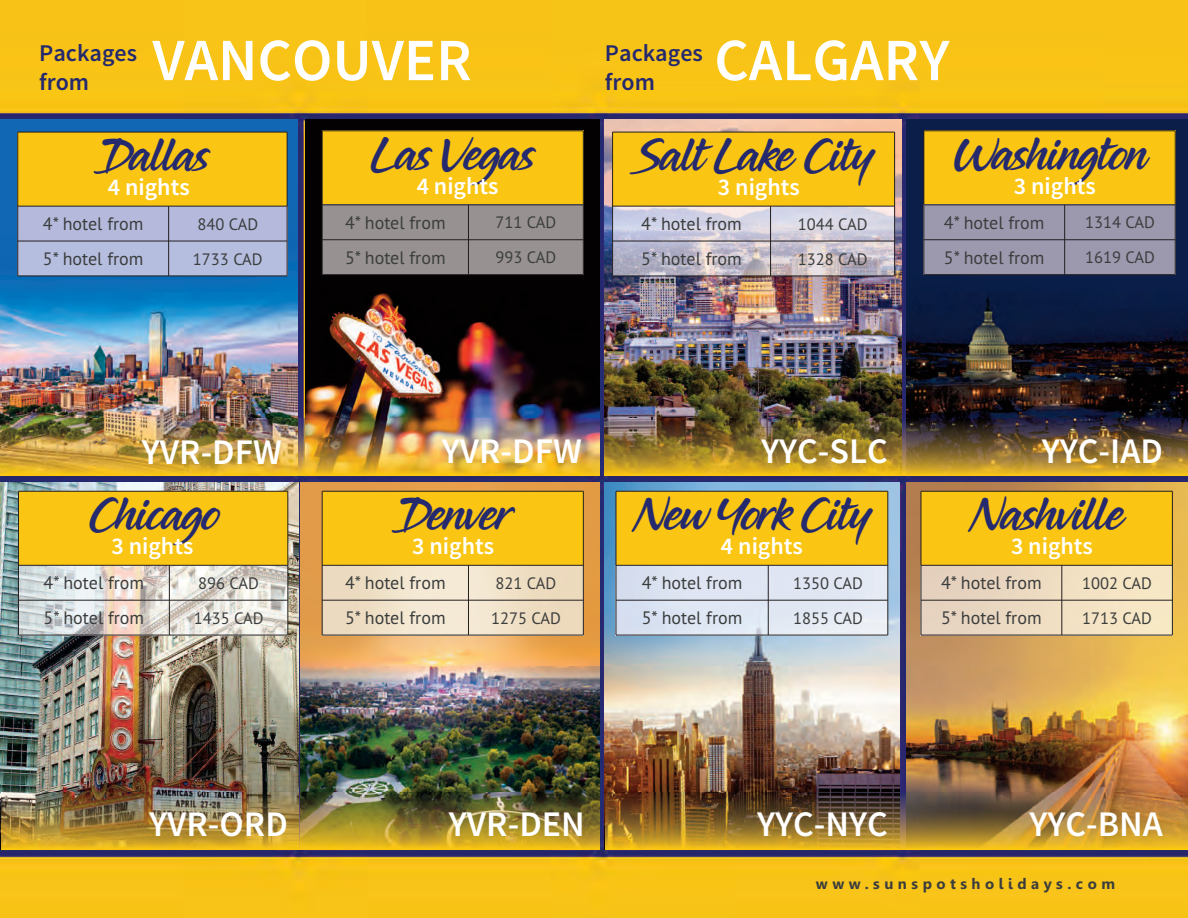
<style>
.page{position:relative;width:1188px;height:918px;background:#fff}
.page>*{position:absolute;margin:0;border:0;box-sizing:border-box;transform-origin:0 0}
.t1{font:60px "Falling Sky";color:#fff}
.t2{font:45px "Midnight Drive";letter-spacing:-.025em;color:#25296e}
.t3{font:36px "Falling Sky";color:#fff}
.t4{font:24px "Falling Sky";color:#fff}
.t5{font:24px/28.8px "Falling Sky";color:#25296e}
.t6{font:18px "PT Sans";color:#3b3d3d}
.t7{font:16.5px "PT Sans";color:#3b3d3d}
.t8{font:700 15px "Gisha";letter-spacing:.3em;color:#3b3d3d}
</style>
<div class="page">
<img style="left:0;top:0;width:1188px;height:918px">
<img style="left:0;top:482px;width:298px;height:367px">
<img style="left:0;top:120px;width:298px;height:299px">
<img style="left:300px;top:482px;width:300px;height:368px">
<img style="left:305px;top:120px;width:294px;height:299px">
<img style="left:605px;top:120px;width:297px;height:299px">
<img style="left:605px;top:483px;width:295px;height:310px">
<img style="left:907px;top:120px;width:281px;height:299px">
<img style="left:906px;top:483px;width:282px;height:367px">
<div style="left:18px;top:132px;width:269px;height:74px;background:#fac613"></div>
<div style="left:19px;top:207px;width:268px;height:69px;background:#b5badd"></div>
<hr style="left:18px;top:132px;width:1px;height:144px;background:#231f20">
<hr style="left:168px;top:206px;width:1px;height:70px;background:#231f20">
<hr style="left:287px;top:132px;width:1px;height:144px;background:#231f20">
<hr style="left:18px;top:132px;width:269px;height:1px;background:#231f20">
<hr style="left:18px;top:206px;width:269px;height:1px;background:#231f20">
<hr style="left:18px;top:241px;width:269px;height:1px;background:#231f20">
<hr style="left:18px;top:276px;width:269px;height:1px;background:#231f20">
<div style="left:322px;top:131px;width:261px;height:74px;background:#fac613"></div>
<div style="left:323px;top:206px;width:260px;height:68px;background:#979191"></div>
<hr style="left:322px;top:131px;width:1px;height:144px;background:#231f20">
<hr style="left:468px;top:205px;width:1px;height:70px;background:#231f20">
<hr style="left:583px;top:131px;width:1px;height:144px;background:#231f20">
<hr style="left:322px;top:131px;width:261px;height:1px;background:#231f20">
<hr style="left:322px;top:205px;width:261px;height:1px;background:#231f20">
<hr style="left:322px;top:239px;width:261px;height:1px;background:#231f20">
<hr style="left:322px;top:274px;width:261px;height:1px;background:#231f20">
<div style="left:613px;top:132px;width:282px;height:74px;background:#fac613"></div>
<img style="left:613px;top:207px;width:281px;height:69px">
<hr style="left:612px;top:132px;width:1px;height:144px;background:#231f20">
<hr style="left:770px;top:206px;width:1px;height:70px;background:#231f20">
<hr style="left:894px;top:132px;width:1px;height:144px;background:#231f20">
<hr style="left:613px;top:132px;width:282px;height:1px;background:#231f20">
<hr style="left:613px;top:206px;width:282px;height:1px;background:#231f20">
<hr style="left:613px;top:241px;width:282px;height:1px;background:#231f20">
<hr style="left:613px;top:276px;width:282px;height:1px;background:#231f20">
<div style="left:924px;top:131px;width:251px;height:74px;background:#fac613"></div>
<div style="left:925px;top:206px;width:250px;height:68px;background:#9c99af"></div>
<hr style="left:924px;top:131px;width:1px;height:144px;background:#231f20">
<hr style="left:1064px;top:205px;width:1px;height:70px;background:#231f20">
<hr style="left:1175px;top:131px;width:1px;height:144px;background:#231f20">
<hr style="left:924px;top:131px;width:251px;height:1px;background:#231f20">
<hr style="left:924px;top:205px;width:251px;height:1px;background:#231f20">
<hr style="left:924px;top:239px;width:251px;height:1px;background:#231f20">
<hr style="left:924px;top:274px;width:251px;height:1px;background:#231f20">
<div style="left:921px;top:491px;width:251px;height:74px;background:#fac613"></div>
<img style="left:922px;top:566px;width:250px;height:69px">
<hr style="left:921px;top:491px;width:1px;height:144px;background:#231f20">
<hr style="left:1062px;top:565px;width:1px;height:70px;background:#231f20">
<hr style="left:1172px;top:491px;width:1px;height:144px;background:#231f20">
<hr style="left:921px;top:491px;width:251px;height:1px;background:#231f20">
<hr style="left:921px;top:565px;width:251px;height:1px;background:#231f20">
<hr style="left:921px;top:600px;width:251px;height:1px;background:#231f20">
<hr style="left:921px;top:635px;width:251px;height:1px;background:#231f20">
<div style="left:616px;top:491px;width:272px;height:74px;background:#fac613"></div>
<img style="left:617px;top:566px;width:271px;height:69px">
<hr style="left:616px;top:491px;width:1px;height:144px;background:#231f20">
<hr style="left:768px;top:565px;width:1px;height:70px;background:#231f20">
<hr style="left:888px;top:491px;width:1px;height:144px;background:#231f20">
<hr style="left:616px;top:491px;width:272px;height:1px;background:#231f20">
<hr style="left:616px;top:565px;width:272px;height:1px;background:#231f20">
<hr style="left:616px;top:600px;width:272px;height:1px;background:#231f20">
<hr style="left:616px;top:635px;width:272px;height:1px;background:#231f20">
<div style="left:322px;top:491px;width:261px;height:74px;background:#fac613"></div>
<img style="left:323px;top:566px;width:260px;height:69px">
<hr style="left:322px;top:491px;width:1px;height:144px;background:#231f20">
<hr style="left:468px;top:565px;width:1px;height:70px;background:#231f20">
<hr style="left:583px;top:491px;width:1px;height:144px;background:#231f20">
<hr style="left:322px;top:491px;width:261px;height:1px;background:#231f20">
<hr style="left:322px;top:565px;width:261px;height:1px;background:#231f20">
<hr style="left:322px;top:600px;width:261px;height:1px;background:#231f20">
<hr style="left:322px;top:635px;width:261px;height:1px;background:#231f20">
<div style="left:18px;top:491px;width:270px;height:74px;background:#fac613"></div>
<img style="left:19px;top:566px;width:269px;height:69px">
<hr style="left:18px;top:491px;width:1px;height:144px;background:#231f20">
<hr style="left:169px;top:565px;width:1px;height:70px;background:#231f20">
<hr style="left:288px;top:491px;width:1px;height:144px;background:#231f20">
<hr style="left:18px;top:491px;width:270px;height:1px;background:#231f20">
<hr style="left:18px;top:565px;width:270px;height:1px;background:#231f20">
<hr style="left:18px;top:600px;width:270px;height:1px;background:#231f20">
<hr style="left:18px;top:635px;width:270px;height:1px;background:#231f20">
<img style="left:605px;top:793px;width:583px;height:56px">
<img style="left:1px;top:793px;width:598px;height:56px">
<img style="left:0;top:419px;width:599px;height:56px">
<img style="left:605px;top:419px;width:583px;height:57px">
<h3 class="t5" style="left:39px;top:41px;width:99px">Packages from</h3>
<h3 class="t5" style="left:605px;top:41px;width:99px">Packages from</h3>
<h1 class="t1" style="left:714px;top:38px;width:237px">CALGARY</h1>
<h1 class="t1" style="left:152px;top:38px;width:321px">VANCOUVER</h1>
<h2 class="t2" style="left:96px;top:128px;width:116px">Dallas</h2>
<h3 class="t4" style="left:108px;top:178px;width:83px">4 nights</h3>
<p class="t6" style="left:43px;top:212px;width:102px">4* hotel from</p>
<p class="t7" style="left:197px;top:213px;width:62px">840 CAD</p>
<p class="t6" style="left:43px;top:247px;width:102px">5* hotel from</p>
<p class="t7" style="left:193px;top:248px;width:71px">1733 CAD</p>
<h2 class="t2" style="left:371px;top:127px;width:167px">Las Vegas</h2>
<p class="t6" style="left:345px;top:211px;width:102px">4* hotel from</p>
<p class="t7" style="left:496px;top:212px;width:62px">711 CAD</p>
<p class="t6" style="left:345px;top:246px;width:102px">5* hotel from</p>
<p class="t7" style="left:496px;top:247px;width:62px">993 CAD</p>
<h3 class="t4" style="left:417px;top:177px;width:83px">4 nights</h3>
<h2 class="t2" style="left:634px;top:128px;width:241px">Salt Lake City</h2>
<p class="t6" style="left:641px;top:212px;width:102px">4* hotel from</p>
<p class="t7" style="left:798px;top:213px;width:71px">1044 CAD</p>
<p class="t6" style="left:641px;top:247px;width:102px">5* hotel from</p>
<p class="t7" style="left:798px;top:248px;width:71px">1328 CAD</p>
<h3 class="t4" style="left:718px;top:178px;width:83px">3 nights</h3>
<h2 class="t2" style="left:952px;top:127px;width:197px">Washington</h2>
<p class="t6" style="left:944px;top:211px;width:102px">4* hotel from</p>
<p class="t7" style="left:1085px;top:212px;width:71px">1314 CAD</p>
<p class="t6" style="left:944px;top:246px;width:102px">5* hotel from</p>
<p class="t7" style="left:1085px;top:247px;width:71px">1619 CAD</p>
<h3 class="t4" style="left:1014px;top:177px;width:83px">3 nights</h3>
<h3 class="t3" style="left:142px;top:438px;width:142px">YVR-DFW</h3>
<h3 class="t3" style="left:442px;top:437px;width:142px">YVR-DFW</h3>
<h3 class="t3" style="left:761px;top:438px;width:128px">YYC-SLC</h3>
<h3 class="t3" style="left:1042px;top:437px;width:123px">YYC-IAD</h3>
<h2 class="t2" style="left:87px;top:487px;width:134px">Chicago</h2>
<p class="t6" style="left:44px;top:572px;width:102px">4* hotel from</p>
<p class="t7" style="left:198px;top:572px;width:62px">896 CAD</p>
<p class="t6" style="left:44px;top:606px;width:102px">5* hotel from</p>
<p class="t7" style="left:194px;top:607px;width:71px">1435 CAD</p>
<h3 class="t4" style="left:112px;top:537px;width:83px">3 nights</h3>
<h2 class="t2" style="left:393px;top:487px;width:121px">Denver</h2>
<h3 class="t4" style="left:412px;top:537px;width:83px">3 nights</h3>
<p class="t6" style="left:345px;top:572px;width:102px">4* hotel from</p>
<p class="t7" style="left:496px;top:572px;width:62px">821 CAD</p>
<p class="t6" style="left:345px;top:606px;width:102px">5* hotel from</p>
<p class="t7" style="left:491px;top:607px;width:71px">1275 CAD</p>
<h2 class="t2" style="left:633px;top:487px;width:239px">New York City</h2>
<p class="t6" style="left:642px;top:572px;width:102px">4* hotel from</p>
<p class="t7" style="left:793px;top:572px;width:71px">1350 CAD</p>
<p class="t6" style="left:642px;top:606px;width:102px">5* hotel from</p>
<p class="t7" style="left:793px;top:607px;width:71px">1855 CAD</p>
<h3 class="t4" style="left:721px;top:537px;width:83px">4 nights</h3>
<h2 class="t2" style="left:970px;top:487px;width:156px">Nashville</h2>
<h3 class="t4" style="left:1011px;top:537px;width:83px">3 nights</h3>
<p class="t6" style="left:941px;top:572px;width:102px">4* hotel from</p>
<p class="t7" style="left:1082px;top:572px;width:71px">1002 CAD</p>
<p class="t6" style="left:941px;top:606px;width:102px">5* hotel from</p>
<p class="t7" style="left:1082px;top:607px;width:71px">1713 CAD</p>
<h3 class="t3" style="left:149px;top:810px;width:140px">YVR-ORD</h3>
<h3 class="t3" style="left:449px;top:810px;width:137px">YVR-DEN</h3>
<h3 class="t3" style="left:757px;top:810px;width:132px">YYC-NYC</h3>
<h3 class="t3" style="left:1029px;top:810px;width:135px">YYC-BNA</h3>
<p class="t8" style="left:816px;top:875px;width:301px">www.sunspotsholidays.com</p>
</div>
